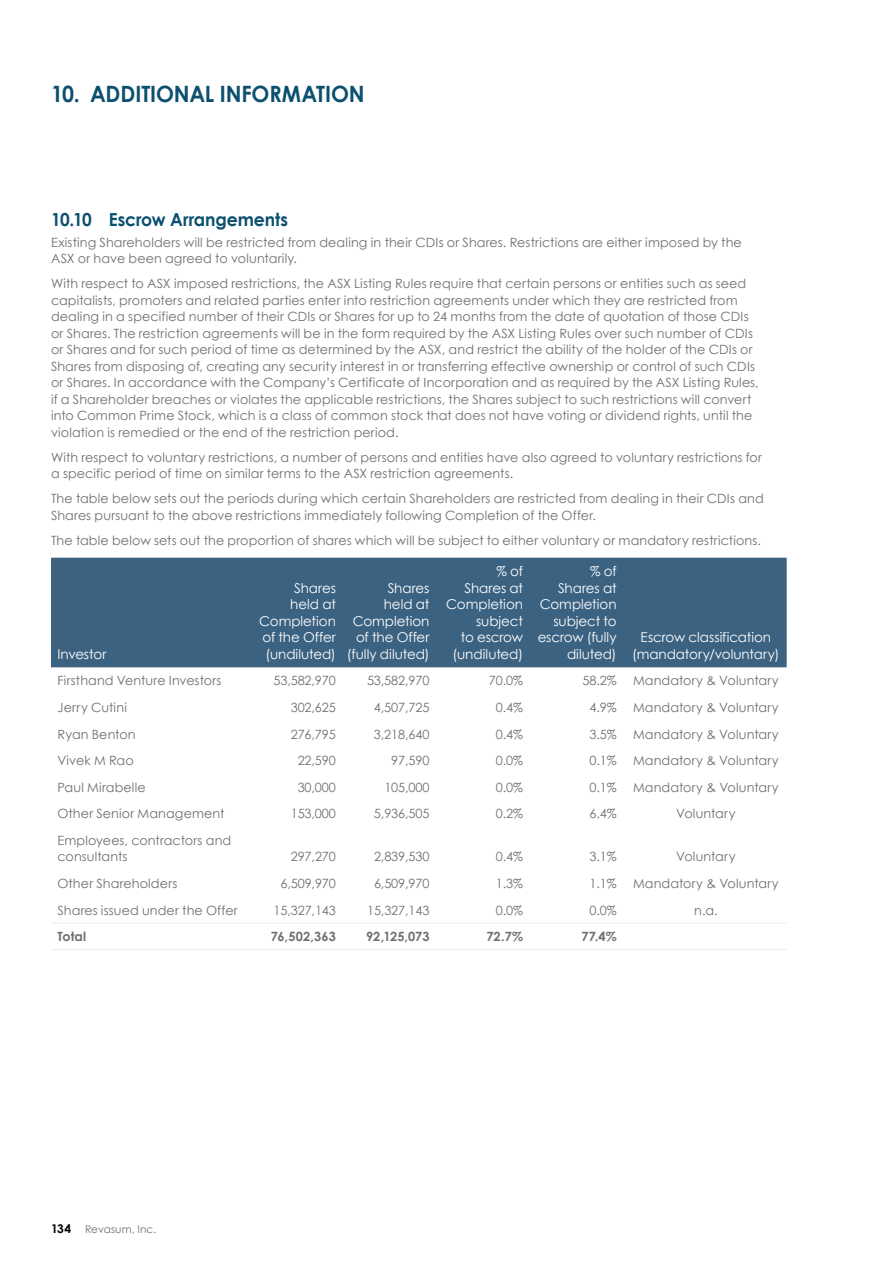
<style>
.page{position:relative;width:893px;height:1263px;background:#fff}
.page>*{position:absolute;margin:0;border:0;box-sizing:border-box;transform-origin:0 0}
.t1{font:700 22.5px "Century Gothic";letter-spacing:-.005em;color:#0c5070;scale:.95 1}
.t2{font:700 18px "Century Gothic";letter-spacing:-.005em;color:#0c5070;scale:.96 1}
.t3{font:13.5px/16.5px "Century Gothic";letter-spacing:-.005em;color:#fff;text-align:right}
.t4{font:12.75px/16.5px "Century Gothic";letter-spacing:.01em;color:#706f6f}
.t5{font:700 12.75px "Century Gothic";letter-spacing:.01em;color:#706f6f}
.t6{font:10.5px "Century Gothic";letter-spacing:.015em;color:#706f6f}
.s1{font-weight:700;font-size:12px;color:#000}
</style>
<div class="page">
<div style="left:51px;top:558px;width:736px;height:109px;background:#3b6281"></div>
<hr style="left:251px;top:923px;width:93px;height:1px;background:#ededed">
<hr style="left:344px;top:923px;width:94px;height:1px;background:#ededed">
<hr style="left:438px;top:923px;width:93px;height:1px;background:#ededed">
<hr style="left:531px;top:923px;width:94px;height:1px;background:#ededed">
<hr style="left:251px;top:949px;width:93px;height:1px;background:#ededed">
<hr style="left:344px;top:949px;width:94px;height:1px;background:#ededed">
<hr style="left:438px;top:949px;width:93px;height:1px;background:#ededed">
<hr style="left:531px;top:949px;width:94px;height:1px;background:#ededed">
<hr style="left:625px;top:923px;width:162px;height:1px;background:#ededed">
<hr style="left:625px;top:949px;width:162px;height:1px;background:#ededed">
<hr style="left:51px;top:923px;width:200px;height:1px;background:#ededed">
<hr style="left:51px;top:949px;width:200px;height:1px;background:#ededed">
<h1 class="t1" style="left:51px;top:80px;width:144px">10. Additional</h1>
<h1 class="t1" style="left:220px;top:80px;width:150px">Information</h1>
<h2 class="t2" style="left:51px;top:208px;width:248px">10.10 Escrow Arrangements</h2>
<p class="t4" style="left:51px;top:234px;width:692px">Existing Shareholders will be restricted from dealing in their CDIs or Shares. Restrictions are either imposed by the<br>ASX or have been agreed to voluntarily.</p>
<p class="t4" style="left:51px;top:275px;width:709px">With respect to ASX imposed restrictions, the ASX Listing Rules require that certain persons or entities such as seed capitalists, promoters and related parties enter into restriction agreements under which they are restricted from dealing in a specified number of their CDIs or Shares for up to 24 months from the date of quotation of those CDIs or Shares. The restriction agreements will be in the form required by the ASX Listing Rules over such number of CDIs or Shares and for such period of time as determined by the ASX, and restrict the ability of the holder of the CDIs or Shares from disposing of, creating any security interest in or transferring effective ownership or control of such CDIs or Shares. In accordance with the Company’s Certificate of Incorporation and as required by the ASX Listing Rules, if a Shareholder breaches or violates the applicable restrictions, the Shares subject to such restrictions will convert into Common Prime Stock, which is a class of common stock that does not have voting or dividend rights, until the violation is remedied or the end of the restriction period.</p>
<p class="t4" style="left:51px;top:449px;width:712px">With respect to voluntary restrictions, a number of persons and entities have also agreed to voluntary restrictions for a specific period of time on similar terms to the ASX restriction agreements.</p>
<p class="t4" style="left:51px;top:490px;width:714px">The table below sets out the periods during which certain Shareholders are restricted from dealing in their CDIs and<br>Shares pursuant to the above restrictions immediately following Completion of the Offer.</p>
<p class="t4" style="left:51px;top:532px;width:711px">The table below sets out the proportion of shares which will be subject to either voluntary or mandatory restrictions.</p>
<p class="t3" style="left:57px;top:645px;width:51px">Investor</p>
<p class="t3" style="left:259px;top:579px;width:78px">Shares<br>held at<br>Completion of the Offer (undiluted)</p>
<p class="t3" style="left:347px;top:579px;width:84px">Shares<br>held at<br>Completion of the Offer (fully diluted)</p>
<p class="t3" style="left:446px;top:563px;width:78px">% of<br>Shares at<br>Completion subject<br>to escrow (undiluted)</p>
<p class="t3" style="left:538px;top:563px;width:80px">% of<br>Shares at<br>Completion subject to escrow (fully diluted)</p>
<p class="t3" style="left:632px;top:629px;width:149px;text-align:center">Escrow classification (mandatory/voluntary)</p>
<p class="t4" style="left:57px;top:672px;width:166px">Firsthand Venture Investors</p>
<p class="t4" style="left:273px;top:672px;width:64px">53,582,970</p>
<p class="t4" style="left:367px;top:672px;width:64px">53,582,970</p>
<p class="t4" style="left:489px;top:672px;width:36px">70.0%</p>
<p class="t4" style="left:582px;top:672px;width:36px">58.2%</p>
<p class="t4" style="left:633px;top:672px;width:147px">Mandatory &amp; Voluntary</p>
<p class="t4" style="left:57px;top:699px;width:71px">Jerry Cutini</p>
<p class="t4" style="left:291px;top:699px;width:47px">302,625</p>
<p class="t4" style="left:374px;top:699px;width:57px">4,507,725</p>
<p class="t4" style="left:496px;top:699px;width:29px">0.4%</p>
<p class="t4" style="left:589px;top:699px;width:29px">4.9%</p>
<p class="t4" style="left:633px;top:699px;width:147px">Mandatory &amp; Voluntary</p>
<p class="t4" style="left:57px;top:725px;width:80px">Ryan Benton</p>
<p class="t4" style="left:291px;top:725px;width:47px">276,795</p>
<p class="t4" style="left:374px;top:725px;width:57px">3,218,640</p>
<p class="t4" style="left:496px;top:725px;width:29px">0.4%</p>
<p class="t4" style="left:589px;top:725px;width:29px">3.5%</p>
<p class="t4" style="left:633px;top:725px;width:147px">Mandatory &amp; Voluntary</p>
<p class="t4" style="left:57px;top:752px;width:78px">Vivek M Rao</p>
<p class="t4" style="left:298px;top:752px;width:40px">22,590</p>
<p class="t4" style="left:391px;top:752px;width:40px">97,590</p>
<p class="t4" style="left:496px;top:752px;width:29px">0.0%</p>
<p class="t4" style="left:589px;top:752px;width:29px">0.1%</p>
<p class="t4" style="left:633px;top:752px;width:147px">Mandatory &amp; Voluntary</p>
<p class="t4" style="left:57px;top:779px;width:90px">Paul Mirabelle</p>
<p class="t4" style="left:298px;top:779px;width:40px">30,000</p>
<p class="t4" style="left:384px;top:779px;width:47px">105,000</p>
<p class="t4" style="left:496px;top:779px;width:29px">0.0%</p>
<p class="t4" style="left:589px;top:779px;width:29px">0.1%</p>
<p class="t4" style="left:633px;top:779px;width:147px">Mandatory &amp; Voluntary</p>
<p class="t4" style="left:57px;top:805px;width:169px">Other Senior Management</p>
<p class="t4" style="left:291px;top:805px;width:47px">153,000</p>
<p class="t4" style="left:374px;top:805px;width:57px">5,936,505</p>
<p class="t4" style="left:496px;top:805px;width:29px">0.2%</p>
<p class="t4" style="left:589px;top:805px;width:29px">6.4%</p>
<p class="t4" style="left:676px;top:805px;width:61px">Voluntary</p>
<p class="t4" style="left:57px;top:832px;width:175px">Employees, contractors and consultants</p>
<p class="t4" style="left:291px;top:848px;width:47px">297,270</p>
<p class="t4" style="left:374px;top:848px;width:57px">2,839,530</p>
<p class="t4" style="left:496px;top:848px;width:29px">0.4%</p>
<p class="t4" style="left:589px;top:848px;width:29px">3.1%</p>
<p class="t4" style="left:676px;top:848px;width:61px">Voluntary</p>
<p class="t4" style="left:57px;top:875px;width:121px">Other Shareholders</p>
<p class="t4" style="left:280px;top:875px;width:57px">6,509,970</p>
<p class="t4" style="left:374px;top:875px;width:57px">6,509,970</p>
<p class="t4" style="left:496px;top:875px;width:29px">1.3%</p>
<p class="t4" style="left:589px;top:875px;width:29px">1.1%</p>
<p class="t4" style="left:633px;top:875px;width:147px">Mandatory &amp; Voluntary</p>
<p class="t4" style="left:57px;top:901px;width:182px">Shares issued under the Offer</p>
<p class="t4" style="left:274px;top:901px;width:64px">15,327,143</p>
<p class="t4" style="left:367px;top:901px;width:64px">15,327,143</p>
<p class="t4" style="left:496px;top:901px;width:29px">0.0%</p>
<p class="t4" style="left:589px;top:901px;width:29px">0.0%</p>
<p class="t4" style="left:694px;top:901px;width:25px">n.a.</p>
<p class="t5" style="left:57px;top:928px;width:30px">Total</p>
<p class="t5" style="left:271px;top:928px;width:66px">76,502,363</p>
<p class="t5" style="left:366px;top:928px;width:65px">92,125,073</p>
<p class="t5" style="left:486px;top:928px;width:38px">72.7%</p>
<p class="t5" style="left:581px;top:928px;width:37px">77.4%</p>
<p class="t6" style="left:51px;top:1223px;width:107px"><span class="s1">134</span> Revasum, Inc.</p>
</div>
